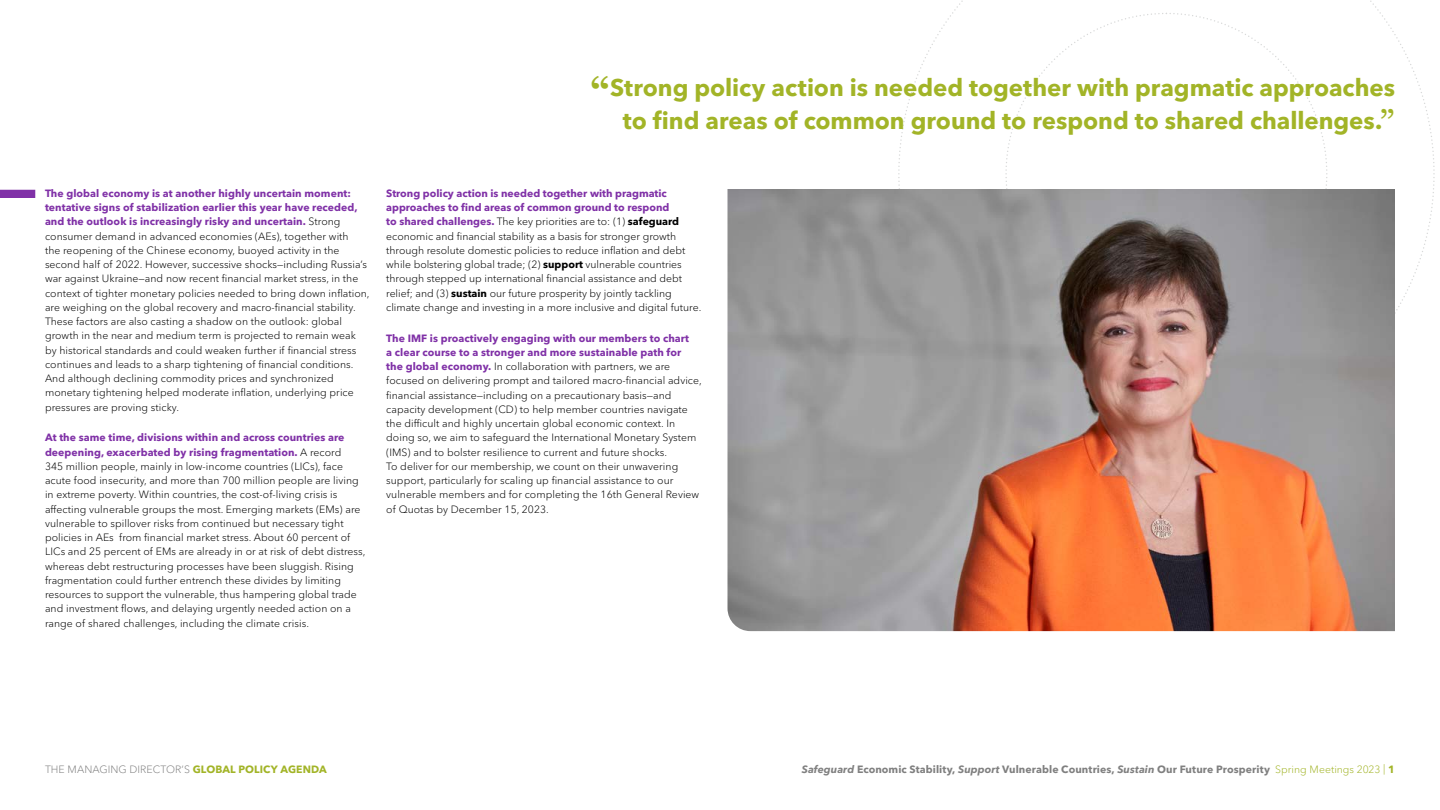
<style>
.page{position:relative;width:1440px;height:810px;background:#fff}
.page>*{position:absolute;margin:0;border:0;box-sizing:border-box;transform-origin:0 0}
.t1{font:700 24px/33px "Avenir Next W1 G";color:#a2b427;text-align:right}
.t2{font:300 10.5px/14.2px "Avenir Next W1 G";letter-spacing:.005em;color:#000}
.t3{font:700 10.5px "Avenir Next W1 G";letter-spacing:.01em;color:#808080}
.t4{font:300 10.5px "Avenir Next W1 G";letter-spacing:.005em;color:#808080}
.s1{font-family:"Georgia";font-size:37.5px}
.s2{font-family:"Georgia";font-weight:400;font-size:37.5px}
.s3{font-weight:700;color:#8031a7}
.s4{font-weight:700}
.s5{font-weight:700;color:#a2b427}
.s6{font-style:italic}
.s7{font-weight:300;color:#a2b427}
.s8{color:#a2b427}
</style>
<div class="page">
<div style="left:0;top:190px;width:35px;height:8px;background:#8031a7"></div>
<img style="left:728px;top:189px;width:667px;height:442px">
<h1 class="t1" style="left:591px;top:69px;width:806px"><span class="s1">“</span>Strong policy action is needed together with pragmatic approaches to find areas of common ground to respond to shared challenges.<span class="s2">”</span></h1>
<p class="t2" style="left:45px;top:185px;width:326px"><span class="s3">The global economy is at another highly uncertain moment: tentative signs of stabilization earlier this year have receded, and the outlook is increasingly risky and uncertain.</span> Strong consumer demand in advanced economies (AEs), together with<br>the reopening of the Chinese economy, buoyed activity in the second half of 2022. However, successive shocks—including Russia’s war against Ukraine—and now recent financial market stress, in the context of tighter monetary policies needed to bring down inflation, are weighing on the global recovery and macro-financial stability.<br>These factors are also casting a shadow on the outlook: global growth in the near and medium term is projected to remain weak by historical standards and could weaken further if financial stress continues and leads to a sharp tightening of financial conditions.<br>And although declining commodity prices and synchronized monetary tightening helped moderate inflation, underlying price pressures are proving sticky.</p>
<p class="t2" style="left:45px;top:430px;width:322px"><span class="s3">At the same time, divisions within and across countries are deepening, exacerbated by rising fragmentation.</span> A record<br>345 million people, mainly in low-income countries (LICs), face acute food insecurity, and more than 700 million people are living in extreme poverty. Within countries, the cost-of-living crisis is affecting vulnerable groups the most. Emerging markets (EMs) are vulnerable to spillover risks from continued but necessary tight policies in AEs from financial market stress. About 60 percent of LICs and 25 percent of EMs are already in or at risk of debt distress, whereas debt restructuring processes have been sluggish. Rising fragmentation could further entrench these divides by limiting resources to support the vulnerable, thus hampering global trade and investment flows, and delaying urgently needed action on a range of shared challenges, including the climate crisis.</p>
<p class="t2" style="left:386px;top:185px;width:317px"><span class="s3">Strong policy action is needed together with pragmatic approaches to find areas of common ground to respond<br>to shared challenges.</span> The key priorities are to: (1) <span class="s4">safeguard </span>economic and financial stability as a basis for stronger growth through resolute domestic policies to reduce inflation and debt while bolstering global trade; (2) <span class="s4">support</span> vulnerable countries through stepped up international financial assistance and debt relief; and (3) <span class="s4">sustain</span> our future prosperity by jointly tackling climate change and investing in a more inclusive and digital future.</p>
<p class="t2" style="left:386px;top:330px;width:317px"><span class="s3">The IMF is proactively engaging with our members to chart<br>a clear course to a stronger and more sustainable path for<br>the global economy.</span> In collaboration with partners, we are focused on delivering prompt and tailored macro-financial advice, financial assistance—including on a precautionary basis—and capacity development (CD) to help member countries navigate the difficult and highly uncertain global economic context. In doing so, we aim to safeguard the International Monetary System (IMS) and to bolster resilience to current and future shocks.<br>To deliver for our membership, we count on their unwavering support, particularly for scaling up financial assistance to our vulnerable members and for completing the 16th General Review of Quotas by December 15, 2023.</p>
<p class="t4" style="left:45px;top:761px;width:283px">THE MANAGING DIRECTOR’S <span class="s5">GLOBAL POLICY AGENDA</span></p>
<p class="t3" style="left:802px;top:761px;width:595px"><span class="s6">Safeguard</span> Economic Stability, <span class="s6">Support</span> Vulnerable Countries, <span class="s6">Sustain</span> Our Future Prosperity <span class="s7">Spring Meetings 2023 |</span> <span class="s8">1</span></p>
</div>
